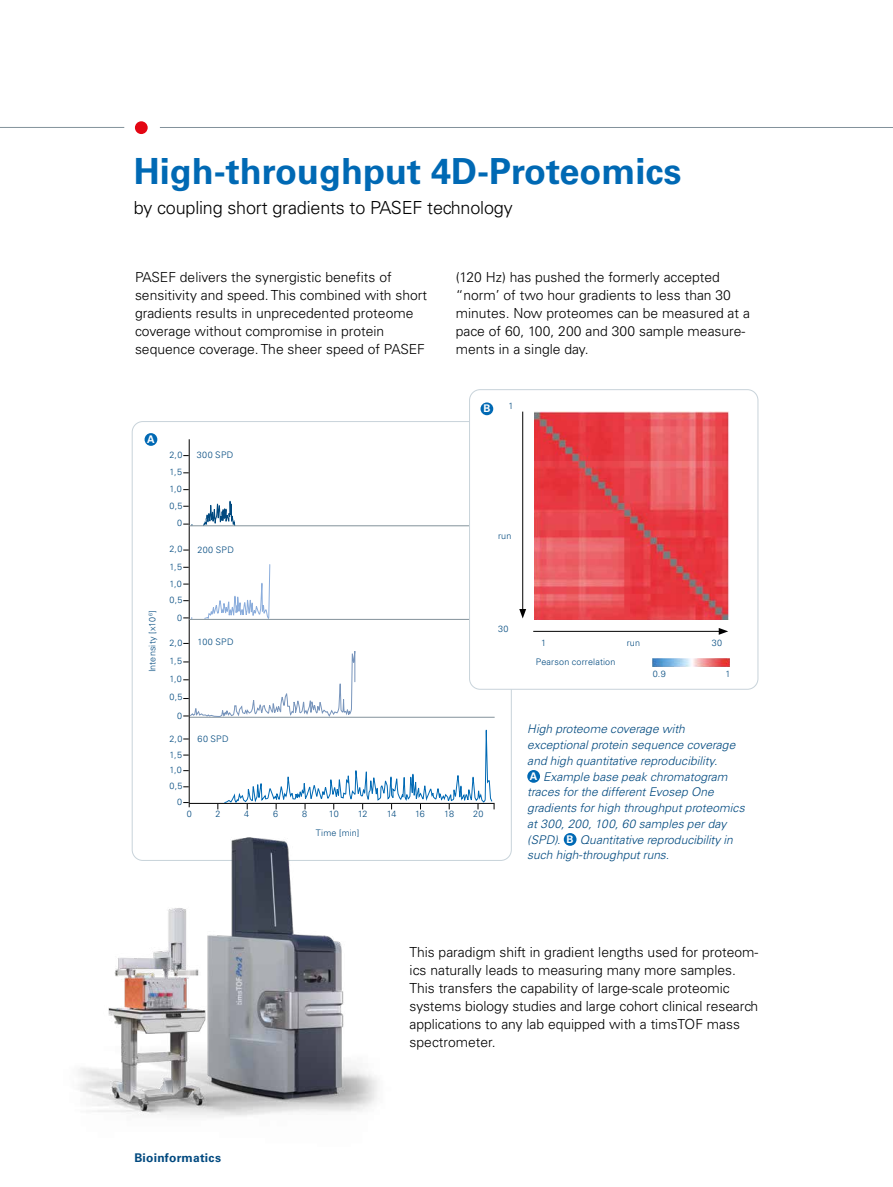
<style>
.page{position:relative;width:893px;height:1187px;background:#fff}
.page>*{position:absolute;margin:0;border:0;box-sizing:border-box;transform-origin:0 0}
.t1{font:700 36px "Univers LT Std";color:#0069b4}
.t2{font:300 18px "Univers LT Std";letter-spacing:-.01em;color:#000}
.t3{font:300 13.8px/18px "Univers LT Std";color:#000}
.t4{font:italic 300 12px/15.8px "Univers LT Std";letter-spacing:.005em;color:#00497f}
.t5{font:700 12px "Univers LT Std";letter-spacing:.02em;color:#00497f}
.t6{font:700 10.5px "Univers LT Std";color:#fff}
.t7{font:300 9px "Univers LT Std";letter-spacing:.02em;color:#00497f}
.s1{font-weight:700;font-style:normal;font-size:10.5px;color:#fff}
</style>
<div class="page">
<hr style="left:0;top:127px;width:124px;height:1px;background:#83929b">
<div style="left:135px;top:121px;width:13px;height:13px;background:#e30613;border-radius:50%"></div>
<hr style="left:160px;top:127px;width:733px;height:1px;background:#83929b">
<div style="left:527px;top:770px;width:13px;height:12px;background:#0069b4;border-radius:50%"></div>
<div style="left:564px;top:833px;width:12px;height:12px;background:#0069b4;border-radius:50%"></div>
<div style="left:145px;top:433px;width:12px;height:13px;background:#0069b4;border-radius:50%"></div>
<hr style="left:189px;top:803px;width:306px;height:1px;background:#000">
<hr style="left:189px;top:716px;width:306px;height:1px;background:#83929b">
<svg style="left:356px;top:682px;width:137px;height:179px"></svg>
<hr style="left:189px;top:619px;width:306px;height:1px;background:#83929b">
<hr style="left:189px;top:525px;width:306px;height:1px;background:#83929b">
<svg style="left:183px;top:421px;width:173px;height:372px"></svg>
<div style="left:470px;top:389px;width:288px;height:300px;background:#fff;border-radius:11px"></div>
<div style="left:469px;top:389px;width:289px;height:300px;border:1px solid #c8d3da;border-radius:11px"></div>
<img style="left:534px;top:411px;width:195px;height:208px">
<hr style="left:522px;top:411px;width:1px;height:200px;background:#000">
<svg style="left:519px;top:609px;width:7px;height:9px"></svg>
<hr style="left:533px;top:631px;width:188px;height:1px;background:#000">
<svg style="left:719px;top:628px;width:9px;height:6px"></svg>
<img style="left:79px;top:793px;width:313px;height:324px">
<img style="left:653px;top:658px;width:76px;height:8px">
<div style="left:480px;top:402px;width:13px;height:13px;background:#0069b4;border-radius:50%"></div>
<h1 class="t1" style="left:134px;top:150px;width:549px">High-throughput 4D-Proteomics</h1>
<h2 class="t2" style="left:134px;top:196px;width:380px">by coupling short gradients to PASEF technology</h2>
<p class="t3" style="left:135px;top:268px;width:294px">PASEF delivers the synergistic benefits of sensitivity and speed. This combined with short gradients results in unprecedented proteome coverage without compromise in protein sequence coverage. The sheer speed of PASEF</p>
<p class="t3" style="left:456px;top:268px;width:296px">(120 Hz) has pushed the formerly accepted “norm’ of two hour gradients to less than 30 minutes. Now proteomes can be measured at a pace of 60, 100, 200 and 300 sample measure&shy;ments in a single day.</p>
<p class="t6" style="left:147px;top:433px;width:9px">A</p>
<p class="t7" style="left:147px;top:672px;width:63px;rotate:-90deg">Intensity [x10<sup>6</sup>]</p>
<p class="t6" style="left:483px;top:402px;width:9px">B</p>
<p class="t7" style="left:508px;top:400px;width:7px">1</p>
<p class="t7" style="left:169px;top:449px;width:14px">2,0</p>
<p class="t7" style="left:197px;top:449px;width:38px">300 SPD</p>
<p class="t7" style="left:169px;top:466px;width:14px">1,5</p>
<p class="t7" style="left:169px;top:483px;width:14px">1,0</p>
<p class="t7" style="left:169px;top:500px;width:15px">0,5</p>
<p class="t7" style="left:177px;top:517px;width:7px">0</p>
<p class="t7" style="left:169px;top:543px;width:14px">2,0</p>
<p class="t7" style="left:169px;top:561px;width:14px">1,5</p>
<p class="t7" style="left:169px;top:578px;width:14px">1,0</p>
<p class="t7" style="left:169px;top:594px;width:15px">0,5</p>
<p class="t7" style="left:177px;top:612px;width:7px">0</p>
<p class="t7" style="left:169px;top:637px;width:14px">2,0</p>
<p class="t7" style="left:169px;top:655px;width:14px">1,5</p>
<p class="t7" style="left:169px;top:673px;width:14px">1,0</p>
<p class="t7" style="left:169px;top:691px;width:15px">0,5</p>
<p class="t7" style="left:177px;top:710px;width:7px">0</p>
<p class="t7" style="left:169px;top:733px;width:14px">2,0</p>
<p class="t7" style="left:169px;top:749px;width:14px">1,5</p>
<p class="t7" style="left:169px;top:764px;width:14px">1,0</p>
<p class="t7" style="left:169px;top:780px;width:15px">0,5</p>
<p class="t7" style="left:177px;top:796px;width:7px">0</p>
<p class="t7" style="left:198px;top:544px;width:38px">200 SPD</p>
<p class="t7" style="left:198px;top:636px;width:38px">100 SPD</p>
<p class="t7" style="left:198px;top:732px;width:33px">60 SPD</p>
<p class="t7" style="left:187px;top:808px;width:7px">0</p>
<p class="t7" style="left:216px;top:808px;width:7px">2</p>
<p class="t7" style="left:244px;top:808px;width:7px">4</p>
<p class="t7" style="left:273px;top:808px;width:7px">6</p>
<p class="t7" style="left:302px;top:808px;width:7px">8</p>
<p class="t7" style="left:329px;top:808px;width:11px">10</p>
<p class="t7" style="left:358px;top:808px;width:11px">12</p>
<p class="t7" style="left:387px;top:808px;width:11px">14</p>
<p class="t7" style="left:415px;top:808px;width:11px">16</p>
<p class="t7" style="left:444px;top:808px;width:11px">18</p>
<p class="t7" style="left:473px;top:808px;width:12px">20</p>
<p class="t7" style="left:316px;top:827px;width:45px">Time [min]</p>
<p class="t7" style="left:498px;top:530px;width:15px">run</p>
<p class="t7" style="left:498px;top:623px;width:12px">30</p>
<p class="t7" style="left:541px;top:637px;width:7px">1</p>
<p class="t7" style="left:627px;top:637px;width:15px">run</p>
<p class="t7" style="left:536px;top:656px;width:81px">Pearson correlation</p>
<p class="t7" style="left:712px;top:637px;width:12px">30</p>
<p class="t7" style="left:653px;top:668px;width:15px">0.9</p>
<p class="t7" style="left:725px;top:668px;width:7px">1</p>
<p class="t4" style="left:527px;top:721px;width:219px">High proteome coverage with exceptional protein sequence coverage and high quantitative reproducibility.<br><span class="s1">A</span> Example base peak chromatogram traces for the different Evosep One gradients for high throughput proteomics at 300, 200, 100, 60 samples per day (SPD). <span class="s1">B</span> Quantitative reproducibility in such high-throughput runs.</p>
<p class="t3" style="left:410px;top:943px;width:350px">This paradigm shift in gradient lengths used for proteom&shy;ics naturally leads to measuring many more samples.<br>This transfers the capability of large-scale proteomic systems biology studies and large cohort clinical research applications to any lab equipped with a timsTOF mass spectrometer.</p>
<p class="t5" style="left:134px;top:1150px;width:88px">Bioinformatics</p>
</div>
